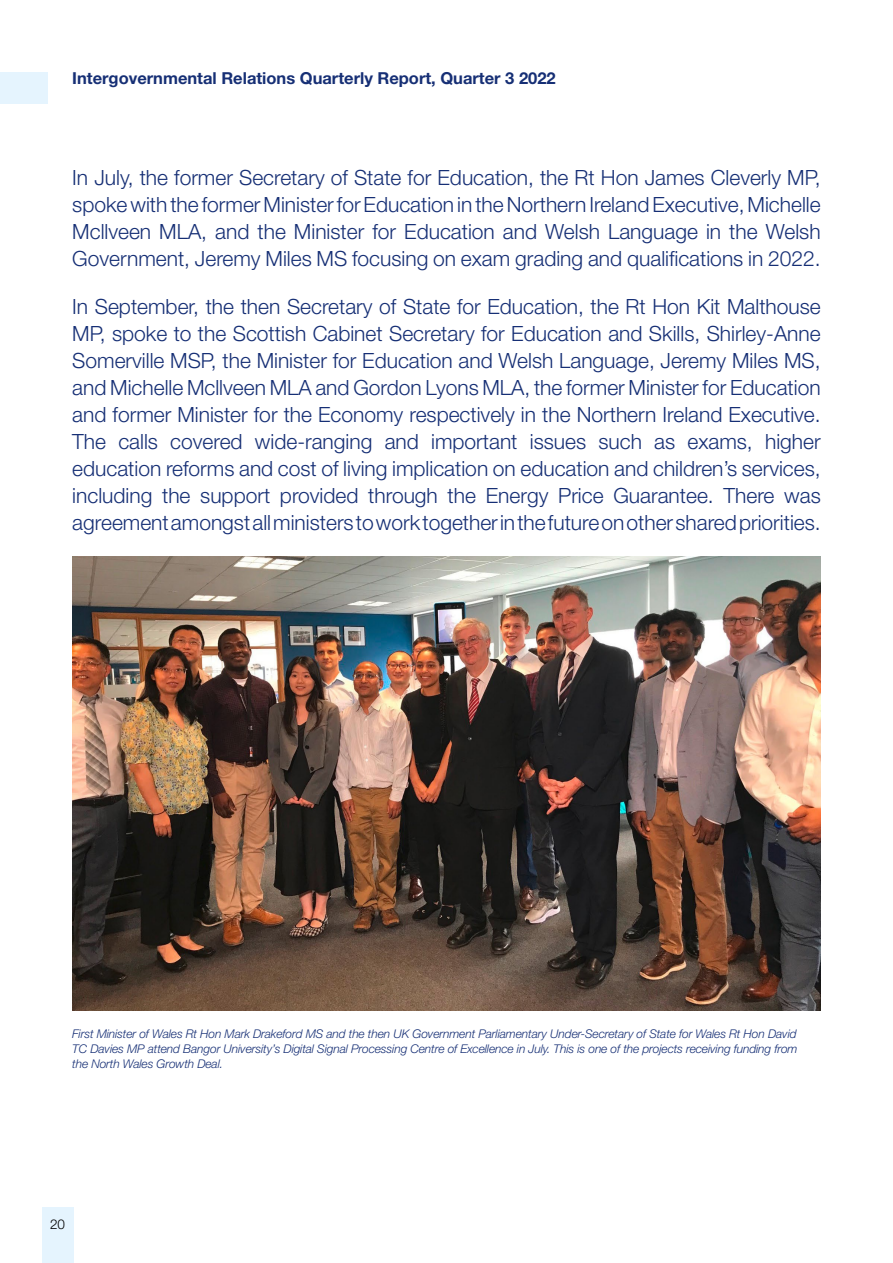
<style>
.page{position:relative;width:893px;height:1263px;background:#fff}
.page>*{position:absolute;margin:0;border:0;box-sizing:border-box;transform-origin:0 0}
.Body_copy_14_18{font:300 21px/27px "Helvetica Neue LT Pro";color:#162f75;text-align:justify}
.t1{font:700 16.5px "Helvetica Neue LT Pro";color:#162f75}
.t2{font:300 13.5px "Helvetica Neue LT Pro";color:#000}
.t3{font:italic 300 12px/15px "Helvetica Neue LT Pro";letter-spacing:-.01em;color:#162f75;text-align:justify}
</style>
<div class="page">
<img style="left:72px;top:556px;width:749px;height:454px">
<div style="left:42px;top:1208px;width:31px;height:55px;background:#e5f4fe"></div>
<div style="left:0;top:72px;width:48px;height:31px;background:#e5f4fe"></div>
<p class="t1" style="left:72px;top:68px;width:485px">Intergovernmental Relations Quarterly Report, Quarter 3 2022</p>
<p class="Body_copy_14_18" style="left:72px;top:164px;width:750px">In July, the former Secretary of State for Education, the Rt Hon James Cleverly MP, spoke with the former Minister for Education in the Northern Ireland Executive, Michelle Mcllveen MLA, and the Minister for Education and Welsh Language in the Welsh Government, Jeremy Miles MS focusing on exam grading and qualifications in 2022.</p>
<p class="Body_copy_14_18" style="left:72px;top:293px;width:750px">In September, the then Secretary of State for Education, the Rt Hon Kit Malthouse MP, spoke to the Scottish Cabinet Secretary for Education and Skills, Shirley-Anne Somerville MSP, the Minister for Education and Welsh Language, Jeremy Miles MS, and Michelle Mcllveen MLA and Gordon Lyons MLA, the former Minister for Education and former Minister for the Economy respectively in the Northern Ireland Executive.<br>The calls covered wide-ranging and important issues such as exams, higher education reforms and cost of living implication on education and children’s services, including the support provided through the Energy Price Guarantee. There was agreement amongst all ministers to work together in the future on other shared priorities.</p>
<p class="t3" style="left:72px;top:1026px;width:727px">First Minister of Wales Rt Hon Mark Drakeford MS and the then UK Government Parliamentary Under-Secretary of State for Wales Rt Hon David TC Davies MP attend Bangor University’s Digital Signal Processing Centre of Excellence in July. This is one of the projects receiving funding from the North Wales Growth Deal.</p>
<p class="t2" style="left:50px;top:1215px;width:17px">20</p>
</div>
